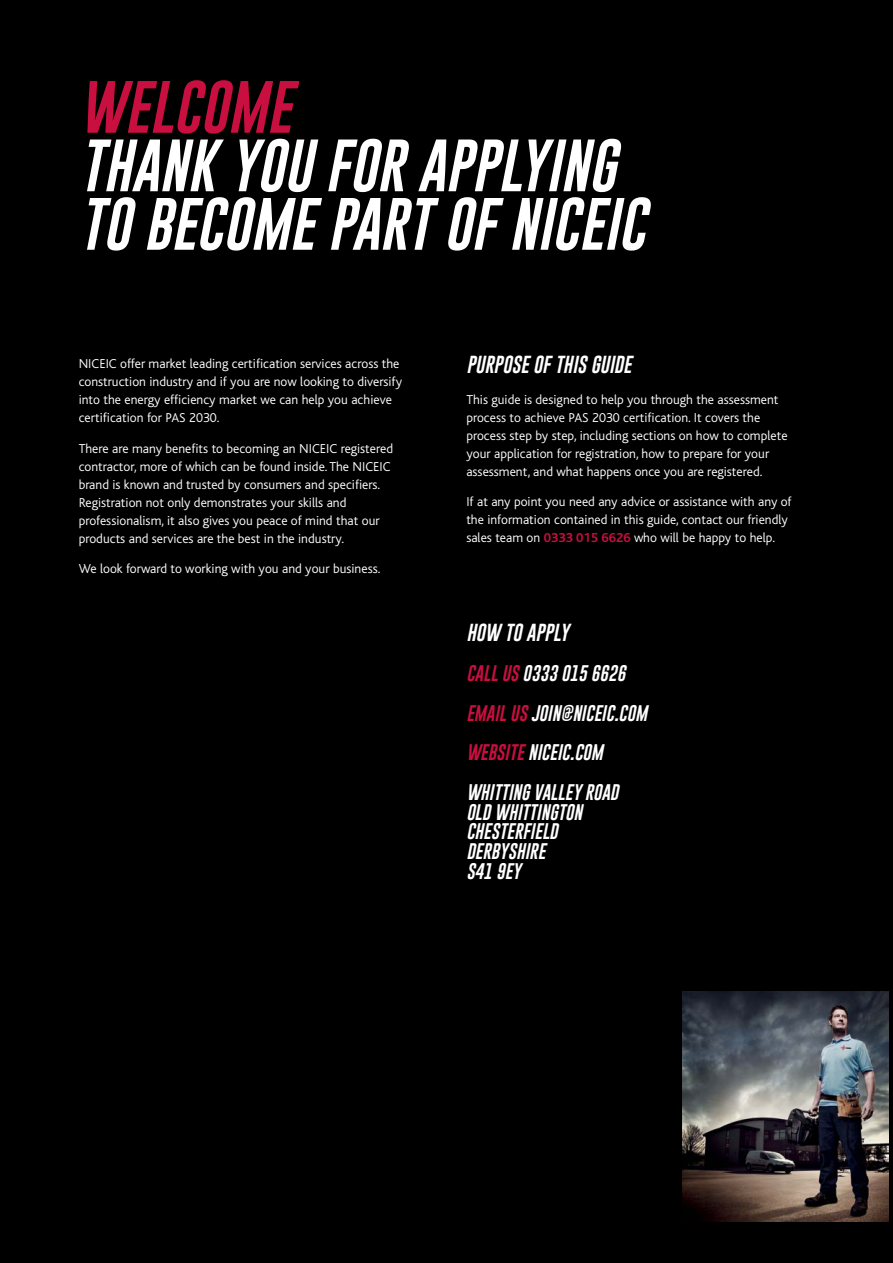
<style>
.page{position:relative;width:893px;height:1263px;background:#000}
.page>*{position:absolute;margin:0;border:0;box-sizing:border-box;transform-origin:0 0}
.t1{font:italic 54px/58.5px "Gobold";color:#fff}
.t2{font:italic 54px "Gobold";color:#c80f3f}
.t3{font:italic 18px "Gobold";color:#fff}
.t4{font:italic 16.5px/19.8px "Gobold";color:#fff}
.t5{font:300 13.5px/18px "Bliss";color:#fff}
.s1{font-weight:700;color:#c80f3f}
.s2{color:#c80f3f}
</style>
<div class="page">
<img style="left:683px;top:991px;width:206px;height:230px">
<h1 class="t2" style="left:79px;top:72px;width:214px">WELCOME</h1>
<h1 class="t1" style="left:79px;top:136px;width:568px">THANK YOU FOR APPLYING<br>TO BECOME PART OF NICEIC</h1>
<p class="t5" style="left:79px;top:355px;width:325px">NICEIC offer market leading certification services across the construction industry and if you are now looking to diversify into the energy efficiency market we can help you achieve certification for PAS 2030.</p>
<p class="t5" style="left:79px;top:439px;width:316px">There are many benefits to becoming an NICEIC registered contractor, more of which can be found inside. The NICEIC brand is known and trusted by consumers and specifiers.<br>Registration not only demonstrates your skills and professionalism, it also gives you peace of mind that our products and services are the best in the industry.</p>
<p class="t5" style="left:79px;top:560px;width:303px">We look forward to working with you and your business.</p>
<h2 class="t3" style="left:466px;top:353px;width:167px">PURPOSE OF THIS GUIDE</h2>
<p class="t5" style="left:466px;top:390px;width:323px">This guide is designed to help you through the assessment process to achieve PAS 2030 certification. It covers the process step by step, including sections on how to complete your application for registration, how to prepare for your assessment, and what happens once you are registered.</p>
<p class="t5" style="left:466px;top:493px;width:327px">If at any point you need any advice or assistance with any of the information contained in this guide, contact our friendly sales team on <span class="s1">0333 015 6626</span> who will be happy to help.</p>
<h2 class="t3" style="left:466px;top:621px;width:104px">HOW TO APPLY</h2>
<p class="t4" style="left:466px;top:663px;width:161px"><span class="s2">CALL US</span> 0333 015 6626</p>
<p class="t4" style="left:466px;top:703px;width:182px"><span class="s2">EMAIL US</span> JOIN@NICEIC.COM</p>
<p class="t4" style="left:466px;top:742px;width:138px"><span class="s2">WEBSITE</span> NICEIC.COM</p>
<p class="t4" style="left:466px;top:782px;width:153px">WHITTING VALLEY ROAD<br>OLD WHITTINGTON<br>CHESTERFIELD<br>DERBYSHIRE<br>S41 9EY</p>
</div>
